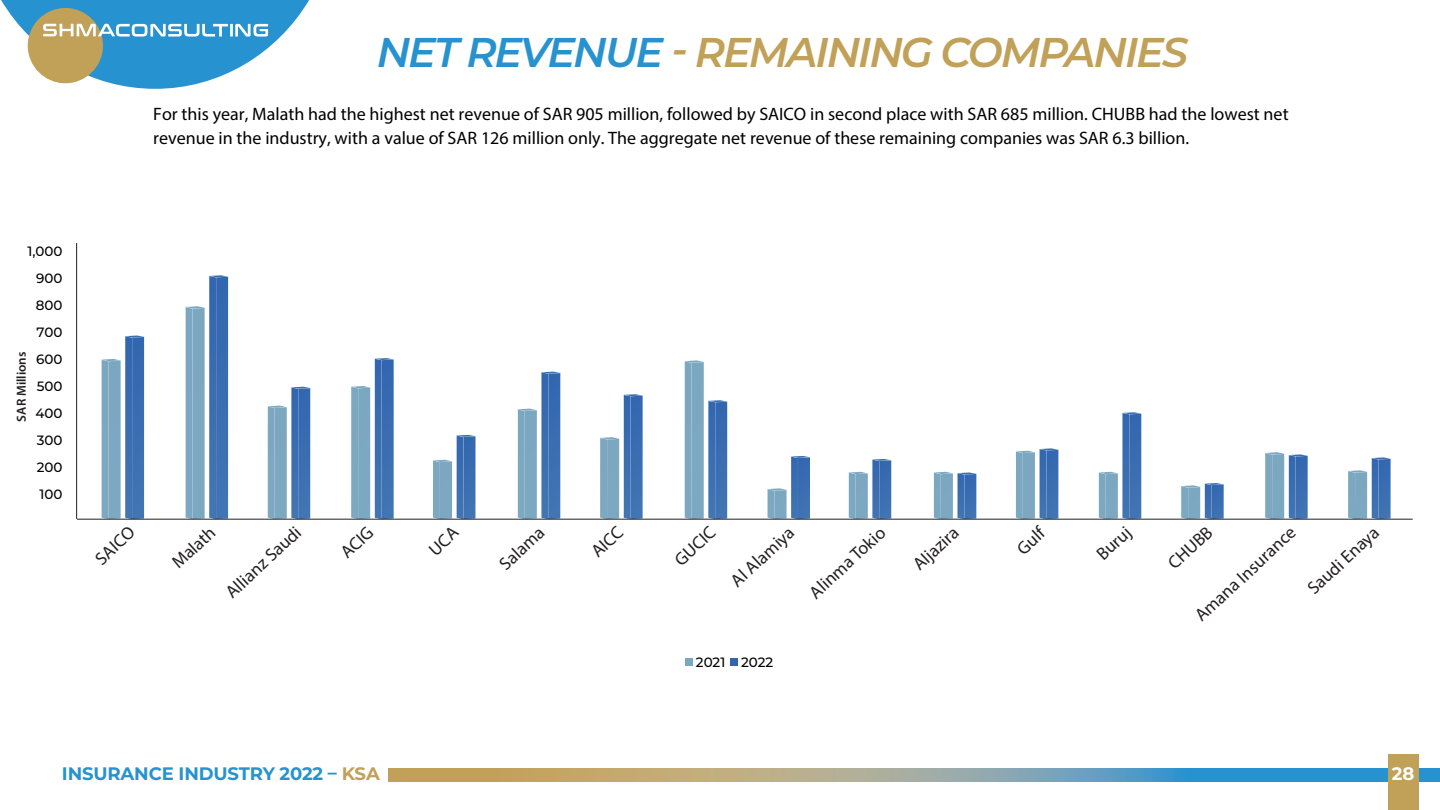
<style>
.page{position:relative;width:1440px;height:810px;background:#fff}
.page>*{position:absolute;margin:0;border:0;box-sizing:border-box;transform-origin:0 0}
.t1{font:italic 600 41.55px "Montserrat";letter-spacing:-.05em;color:#c1a058}
.t2{font:18px/23.9px "Myriad Pro";color:#010101}
.t3{font:18px "Myriad Pro";color:#231f20}
.t4{font:700 18px "Montserrat";letter-spacing:-.01em;color:#2792d0}
.t5{font:700 18px "Montserrat";color:#fff}
.t6{font:500 13.5px/27px "Montserrat";color:#000;text-align:justify}
.t7{font:600 13.05px "Myriad Pro";color:#231f20}
.s1{color:#2792d0}
.s2{color:#c1a058}
</style>
<div class="page">
<div style="left:388px;top:768px;width:1052px;height:13px;background:#c1a058"></div>
<svg style="left:558px;top:768px;width:882px;height:13px;background:#7ea2a8"></svg>
<div style="left:686px;top:658px;width:7px;height:8px;background:#7ca7c1"></div>
<div style="left:731px;top:658px;width:7px;height:8px;background:#3165b0"></div>
<svg style="left:102px;top:336px;width:42px;height:183px"></svg>
<svg style="left:186px;top:275px;width:42px;height:244px"></svg>
<svg style="left:268px;top:387px;width:42px;height:132px"></svg>
<svg style="left:351px;top:358px;width:43px;height:161px"></svg>
<svg style="left:433px;top:435px;width:43px;height:84px"></svg>
<svg style="left:518px;top:372px;width:42px;height:147px"></svg>
<svg style="left:600px;top:394px;width:43px;height:125px"></svg>
<svg style="left:685px;top:360px;width:42px;height:159px"></svg>
<svg style="left:768px;top:456px;width:42px;height:63px"></svg>
<svg style="left:849px;top:459px;width:42px;height:60px"></svg>
<svg style="left:934px;top:472px;width:42px;height:47px;background:#729ac1"></svg>
<svg style="left:1016px;top:448px;width:42px;height:71px;background:#739bc3"></svg>
<svg style="left:1099px;top:412px;width:42px;height:107px"></svg>
<svg style="left:1181px;top:483px;width:43px;height:36px;background:#779dc4"></svg>
<svg style="left:1265px;top:452px;width:43px;height:67px;background:#759cc3"></svg>
<svg style="left:1348px;top:457px;width:43px;height:62px"></svg>
<hr style="left:77px;top:519px;width:1336px;height:1px;background:#231f20">
<svg style="left:1px;top:0;width:308px;height:89px"></svg>
<div style="left:1388px;top:754px;width:30px;height:56px;background:#c1a058"></div>
<hr style="left:76px;top:243px;width:1px;height:276px;background:#231f20">
<h1 class="t1" style="left:377px;top:23px;width:813px"><span class="s1">NET REVENUE</span> - REMAINING COMPANIES</h1>
<p class="t2" style="left:153px;top:102px;width:1137px">For this year, Malath had the highest net revenue of SAR 905 million, followed by SAICO in second place with SAR 685 million. CHUBB had the lowest net revenue in the industry, with a value of SAR 126 million only. The aggregate net revenue of these remaining companies was SAR 6.3 billion.</p>
<p class="t6" style="left:35px;top:237px;width:29px;text-indent:-8px">1,000<br>900<br>800<br>700<br>600<br>500<br>400<br>300<br>200<br>100</p>
<p class="t7" style="left:13px;top:422px;width:71px;rotate:-90deg">SAR Millions</p>
<p class="t3" style="left:90px;top:553px;width:48px;rotate:-43deg">SAICO</p>
<p class="t3" style="left:167px;top:557px;width:54px;rotate:-43deg">Malath</p>
<p class="t3" style="left:221px;top:587px;width:97px;rotate:-43deg">Allianz Saudi</p>
<p class="t3" style="left:336px;top:547px;width:39px;rotate:-43deg">ACIG</p>
<p class="t3" style="left:494px;top:558px;width:56px;rotate:-43deg">Salama</p>
<p class="t3" style="left:586px;top:546px;width:37px;rotate:-43deg">AICC</p>
<p class="t3" style="left:670px;top:554px;width:50px;rotate:-43deg">GUCIC</p>
<p class="t3" style="left:726px;top:575px;width:81px;rotate:-43deg">Al Alamiya</p>
<p class="t3" style="left:805px;top:587px;width:98px;rotate:-43deg">Alinma Tokio</p>
<p class="t3" style="left:908px;top:559px;width:56px;rotate:-43deg">AIjazira</p>
<p class="t3" style="left:1012px;top:543px;width:33px;rotate:-43deg">Gulf</p>
<p class="t3" style="left:1092px;top:549px;width:41px;rotate:-43deg">Buruj</p>
<p class="t3" style="left:1190px;top:610px;width:132px;rotate:-43deg">Amana Insurance</p>
<p class="t3" style="left:1303px;top:583px;width:92px;rotate:-43deg">Saudi Enaya</p>
<p class="t3" style="left:1163px;top:558px;width:55px;rotate:-43deg">CHUBB</p>
<p class="t6" style="left:696px;top:648px;width:79px">2021 2022</p>
<p class="t4" style="left:62px;top:761px;width:319px">INSURANCE INDUSTRY 2022 – <span class="s2">KSA</span></p>
<p class="t5" style="left:1392px;top:761px;width:24px">28</p>
</div>
